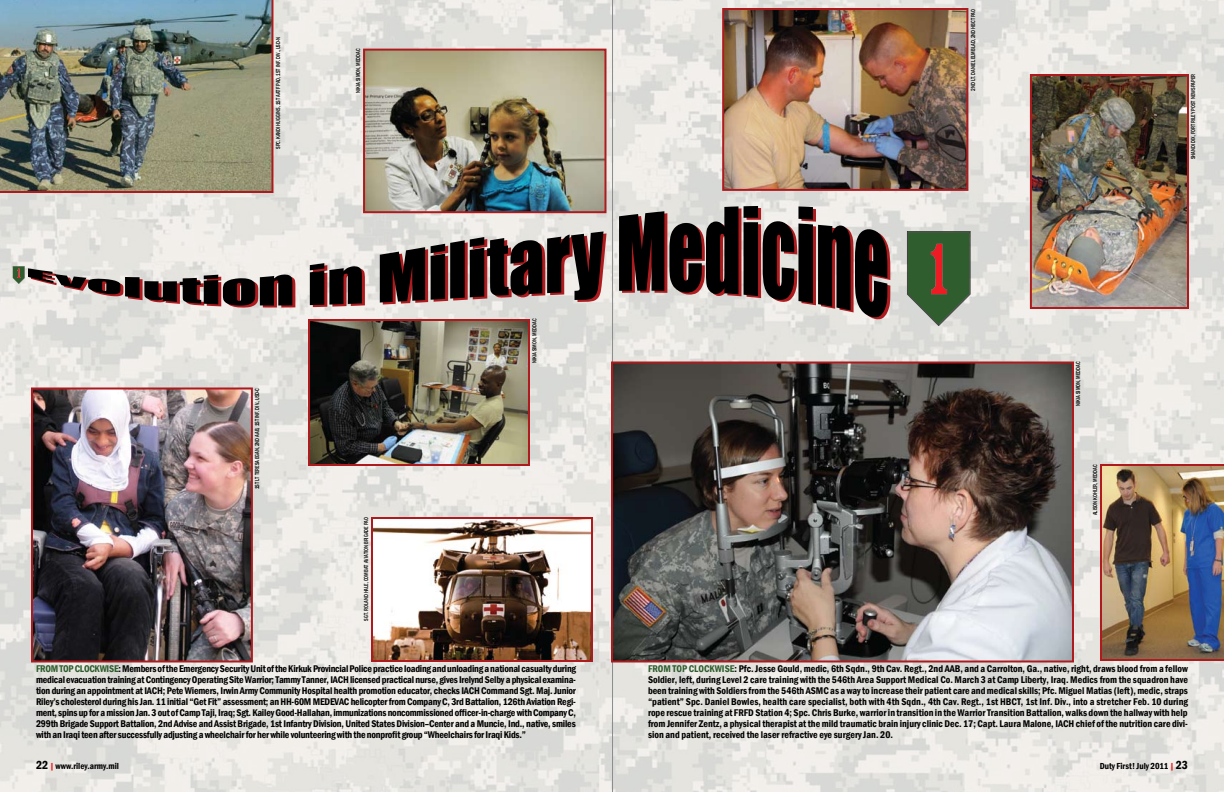
<style>
.page{position:relative;width:1224px;height:792px;background:#fff}
.page>*{position:absolute;margin:0;border:0;box-sizing:border-box;transform-origin:0 0}
.t1{font:600 condensed 10px/11px "Franklin Gothic";letter-spacing:-.01em;color:#000;text-align:justify}
.t2{font:600 condensed 9px "Franklin Gothic";color:#000}
.t3{font:500 6px "Franklin Gothic";color:#000;scale:.75 1}
.s1{color:#2e5c2d}
.s2{font-size:12px}
.s3{color:#ed1e24}
</style>
<div class="page">
<img style="left:0;top:0;width:1224px;height:792px">
<hr style="left:612px;top:0;width:1px;height:792px;background:#8a8c8e">
<svg style="left:310px;top:263px;width:55px;height:44px;background:#452c2c"></svg>
<svg style="left:380px;top:231px;width:227px;height:74px;background:#614e4e"></svg>
<svg style="left:619px;top:206px;width:271px;height:114px;background:#685857"></svg>
<svg style="left:907px;top:231px;width:63px;height:95px;background:#5a6c4b"></svg>
<svg style="left:13px;top:266px;width:282px;height:42px;background:#918381"></svg>
<img style="left:0;top:0;width:273px;height:193px">
<img style="left:366px;top:52px;width:237px;height:158px">
<div style="left:363px;top:49px;width:243px;height:164px;border:2px solid #ae1b1f"></div>
<img style="left:1033px;top:77px;width:153px;height:229px">
<div style="left:1030px;top:74px;width:159px;height:235px;border:2px solid #ae1b1f"></div>
<img style="left:725px;top:11px;width:240px;height:177px">
<div style="left:722px;top:8px;width:246px;height:183px;border:2px solid #ae1b1f"></div>
<img style="left:34px;top:391px;width:216px;height:268px">
<div style="left:31px;top:388px;width:222px;height:274px;border:2px solid #ae1b1f"></div>
<img style="left:614px;top:365px;width:457px;height:294px">
<div style="left:611px;top:362px;width:463px;height:300px;border:2px solid #ae1b1f"></div>
<img style="left:311px;top:322px;width:216px;height:141px">
<div style="left:308px;top:319px;width:222px;height:147px;border:2px solid #ae1b1f"></div>
<img style="left:374px;top:520px;width:216px;height:139px">
<div style="left:371px;top:517px;width:222px;height:145px;border:2px solid #ae1b1f"></div>
<img style="left:1100px;top:464px;width:124px;height:197px">
<p class="t3" style="left:274px;top:149px;width:150px;rotate:-90deg">Spc. Kandi Huggins, 1st AATF PAO, 1st Inf. Div., USD-N</p>
<p class="t3" style="left:354px;top:93px;width:61px;rotate:-90deg">Nikia Simon, MEDDAC</p>
<p class="t3" style="left:253px;top:489px;width:136px;rotate:-90deg">1st Lt Teresa Egan, 2nd AAB, 1st Inf. Div., USD-C</p>
<p class="t3" style="left:362px;top:621px;width:140px;rotate:-90deg">Sgt. Roland Hale, Combat Aviation Brigade PAO</p>
<p class="t3" style="left:531px;top:363px;width:61px;rotate:-90deg">Nikia Simon, MEDDAC</p>
<p class="t1" style="left:36px;top:663px;width:542px"><span class="s1">FROM TOP CLOCKWISE</span>: Members of the Emergency Security Unit of the Kirkuk Provincial Police practice loading and unloading a national casualty during medical evacuation training at Contingency Operating Site Warrior; Tammy Tanner, IACH licensed practical nurse, gives Irelynd Selby a physical examina&shy;tion during an appointment at IACH; Pete Wiemers, Irwin Army Community Hospital health promotion educator, checks IACH Command Sgt. Maj. Junior Riley’s cholesterol during his Jan. 11 initial “Get Fit” assessment; an HH-60M MEDEVAC helicopter from Company C, 3rd Battalion, 126th Aviation Regi&shy;ment, spins up for a mission Jan. 3 out of Camp Taji, Iraq; Sgt. Kailey Good-Hallahan, immunizations noncommissioned officer-in-charge with Company C, 299th Brigade Support Battalion, 2nd Advise and Assist Brigade, 1st Infantry Division, United States Division–Center and a Muncie, Ind., native, smiles with an Iraqi teen after successfully adjusting a wheelchair for her while volunteering with the nonprofit group “Wheelchairs for Iraqi Kids.”</p>
<p class="t3" style="left:969px;top:91px;width:110px;rotate:-90deg">2nd Lt. Daniel Elmblad, 2nd HBCT PAO</p>
<p class="t3" style="left:1074px;top:406px;width:61px;rotate:-90deg">Nikia Simon, MEDDAC</p>
<p class="t3" style="left:1091px;top:515px;width:69px;rotate:-90deg">Alison Kohler, MEDDAC</p>
<p class="t3" style="left:1189px;top:159px;width:115px;rotate:-90deg">Shandi Dix, Fort Riley Post newspaper</p>
<p class="t1" style="left:648px;top:663px;width:542px"><span class="s1">FROM TOP CLOCKWISE</span>: Pfc. Jesse Gould, medic, 6th Sqdn., 9th Cav. Regt., 2nd AAB, and a Carrolton, Ga., native, right, draws blood from a fellow Soldier, left, during Level 2 care training with the 546th Area Support Medical Co. March 3 at Camp Liberty, Iraq. Medics from the squadron have been training with Soldiers from the 546th ASMC as a way to increase their patient care and medical skills; Pfc. Miguel Matias (left), medic, straps “patient” Spc. Daniel Bowles, health care specialist, both with 4th Sqdn., 4th Cav. Regt., 1st HBCT, 1st Inf. Div., into a stretcher Feb. 10 during rope rescue training at FRFD Station 4; Spc. Chris Burke, warrior in transition in the Warrior Transition Battalion, walks down the hallway with help from Jennifer Zentz, a physical therapist at the mild traumatic brain injury clinic Dec. 17; Capt. Laura Malone, IACH chief of the nutrition care divi&shy;sion and patient, received the laser refractive eye surgery Jan. 20.</p>
<p class="t2" style="left:36px;top:760px;width:85px"><span class="s2">22</span> <span class="s3">|</span> www.riley.army.mil</p>
<p class="t2" style="left:1100px;top:760px;width:90px">Duty First! July 2011 <span class="s3">|</span> <span class="s2">23</span></p>
</div>
